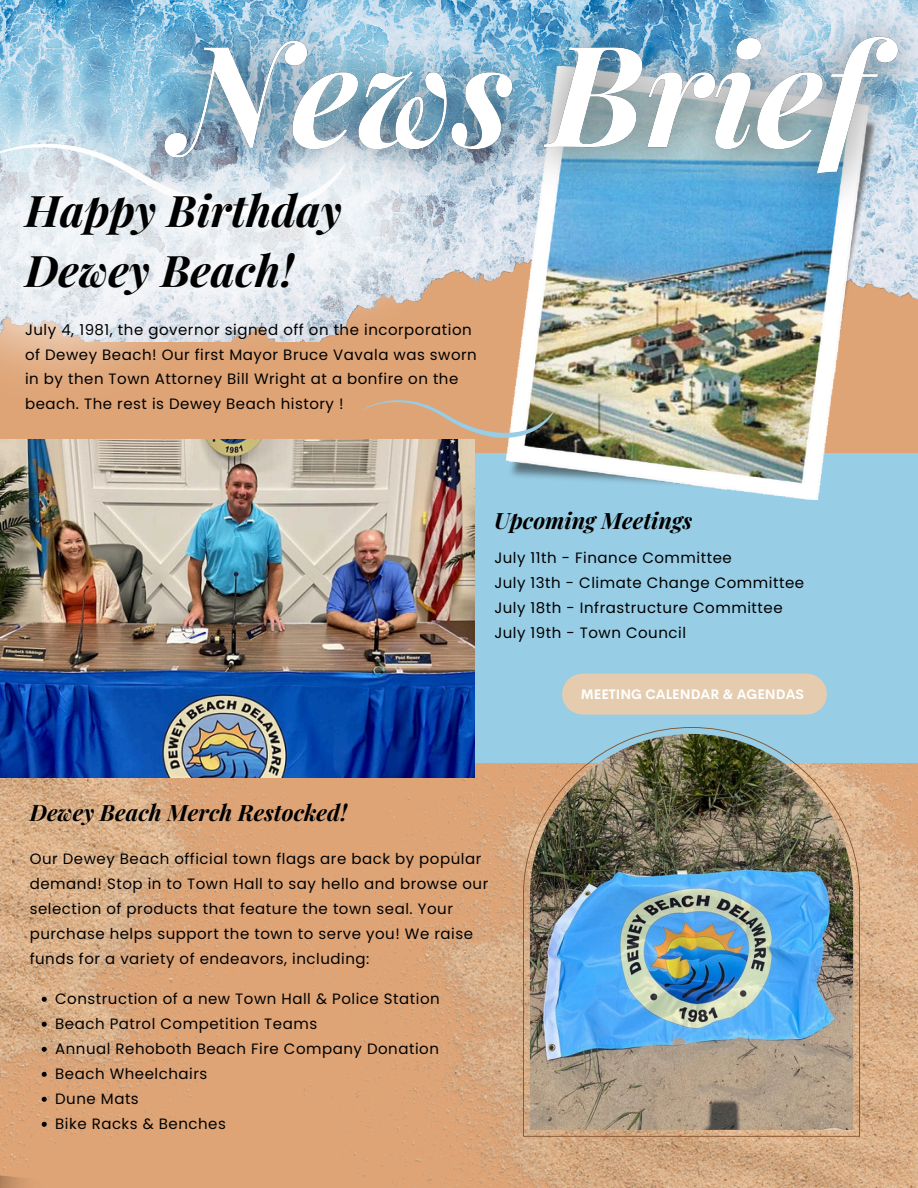
<style>
.page{position:relative;width:918px;height:1188px;background:#dea476}
.page>*{position:absolute;margin:0;border:0;box-sizing:border-box;transform-origin:0 0}
.t1{font:italic 700 43.5px/60.8px "Playfair Display";color:#000}
.t2{font:italic 700 22.5px "Playfair Display";color:#000}
.t3{font:15px/25px "Poppins";letter-spacing:.035em;color:#000}
.t4{font:700 13.5px "Cerebri Sans";color:#fff}
</style>
<div class="page">
<img style="left:337px;top:763px;width:581px;height:425px">
<img style="left:0;top:777px;width:337px;height:360px">
<img style="left:0;top:0;width:918px;height:332px">
<div style="left:475px;top:454px;width:443px;height:309px;background:#97cde5"></div>
<svg style="left:523px;top:727px;width:337px;height:410px"></svg>
<img style="left:530px;top:734px;width:323px;height:396px">
<img style="left:507px;top:239px;width:371px;height:261px">
<img style="left:0;top:55px;width:131px;height:321px">
<img style="left:103px;top:0;width:815px;height:239px">
<img style="left:114px;top:132px;width:224px;height:224px">
<img style="left:232px;top:106px;width:224px;height:224px">
<svg style="left:364px;top:400px;width:190px;height:38px"></svg>
<div style="left:562px;top:674px;width:265px;height:41px;background:#e5ccae;border-radius:20px"></div>
<img style="left:0;top:440px;width:475px;height:337px">
<img style="left:0;top:1137px;width:56px;height:51px">
<svg style="left:42px;top:997px;width:5px;height:5px"></svg>
<svg style="left:42px;top:1022px;width:5px;height:5px"></svg>
<svg style="left:42px;top:1047px;width:5px;height:5px"></svg>
<svg style="left:42px;top:1072px;width:5px;height:5px"></svg>
<svg style="left:42px;top:1097px;width:5px;height:5px"></svg>
<svg style="left:42px;top:1122px;width:5px;height:5px"></svg>
<h3 class="t1" style="left:25px;top:178px;width:318px">Happy Birthday<br>Dewey Beach!</h3>
<p class="t3" style="left:25px;top:317px;width:453px">July 4, 1981, the governor signed off on the incorporation of Dewey Beach! Our first Mayor Bruce Vavala was sworn in by then Town Attorney Bill Wright at a bonfire on the beach. The rest is Dewey Beach history !</p>
<p class="t2" style="left:494px;top:505px;width:199px">Upcoming Meetings</p>
<p class="t3" style="left:494px;top:545px;width:311px">July 11th - Finance Committee<br>July 13th - Climate Change Committee<br>July 18th - Infrastructure Committee<br>July 19th - Town Council</p>
<p class="t4" style="left:581px;top:685px;width:225px">MEETING CALENDAR &amp; AGENDAS</p>
<h4 class="t2" style="left:30px;top:797px;width:319px">Dewey Beach Merch Restocked!</h4>
<p class="t3" style="left:30px;top:847px;width:460px">Our Dewey Beach official town flags are back by popular demand! Stop in to Town Hall to say hello and browse our selection of products that feature the town seal. Your purchase helps support the town to serve you! We raise funds for a variety of endeavors, including:</p>
<p class="t3" style="left:55px;top:987px;width:386px">Construction of a new Town Hall &amp; Police Station</p>
<h3 class="t3" style="left:55px;top:1012px;width:264px">Beach Patrol Competition Teams</h3>
<h4 class="t3" style="left:55px;top:1037px;width:385px">Annual Rehoboth Beach Fire Company Donation</h4>
<p class="t3" style="left:55px;top:1062px;width:154px">Beach Wheelchairs</p>
<p class="t3" style="left:55px;top:1087px;width:85px">Dune Mats</p>
<p class="t3" style="left:55px;top:1112px;width:172px">Bike Racks &amp; Benches</p>
</div>
